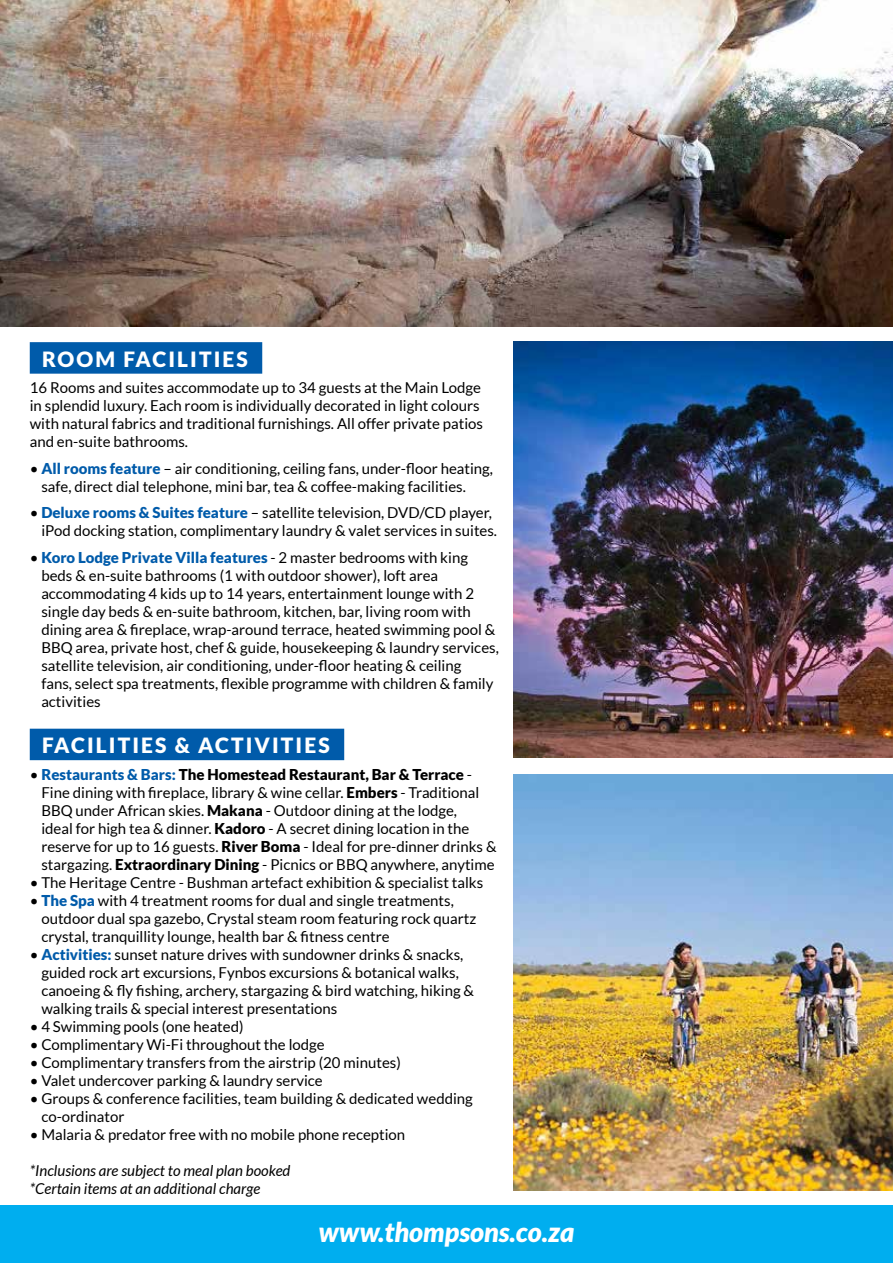
<style>
.page{position:relative;width:893px;height:1263px;background:#fff}
.page>*{position:absolute;margin:0;border:0;box-sizing:border-box;transform-origin:0 0}
.t1{font:italic 900 27px "Lato";color:#fff}
.t2{font:900 21px "Lato";letter-spacing:.1em;color:#fff}
.t3{font:15px/18px "Lato";color:#000}
.t4{font:italic 15px/18px "Lato";color:#000}
.s1{font-weight:900;color:#005baa}
.s2{font-weight:900}
</style>
<div class="page">
<img style="left:513px;top:341px;width:380px;height:417px">
<img style="left:513px;top:774px;width:380px;height:417px">
<div style="left:0;top:1205px;width:893px;height:58px;background:#00aeef"></div>
<img style="left:0;top:0;width:893px;height:326px">
<div style="left:30px;top:342px;width:232px;height:32px;background:#005baa"></div>
<div style="left:30px;top:729px;width:314px;height:31px;background:#005baa"></div>
<h2 class="t2" style="left:42px;top:347px;width:207px">ROOM FACILITIES</h2>
<p class="t3" style="left:30px;top:379px;width:455px">16 Rooms and suites accommodate up to 34 guests at the Main Lodge in splendid luxury. Each room is individually decorated in light colours with natural fabrics and traditional furnishings. All offer private patios and en-suite bathrooms.</p>
<p class="t3" style="left:41px;top:459px;width:453px;text-indent:-12px">• <span class="s1">All rooms feature</span> – air conditioning, ceiling fans, under-floor heating, safe, direct dial telephone, mini bar, tea &amp; coffee-making facilities.</p>
<p class="t3" style="left:41px;top:504px;width:457px;text-indent:-12px">• <span class="s1">Deluxe rooms &amp; Suites feature</span> – satellite television, DVD/CD player, iPod docking station, complimentary laundry &amp; valet services in suites.</p>
<p class="t3" style="left:41px;top:548px;width:459px;text-indent:-12px">• <span class="s1">Koro Lodge Private Villa features</span> - 2 master bedrooms with king beds &amp; en-suite bathrooms (1 with outdoor shower), loft area accommodating 4 kids up to 14 years, entertainment lounge with 2 single day beds &amp; en-suite bathroom, kitchen, bar, living room with dining area &amp; fireplace, wrap-around terrace, heated swimming pool &amp; BBQ area, private host, chef &amp; guide, housekeeping &amp; laundry services, satellite television, air conditioning, under-floor heating &amp; ceiling<br>fans, select spa treatments, flexible programme with children &amp; family activities</p>
<h2 class="t2" style="left:42px;top:733px;width:289px">FACILITIES &amp; ACTIVITIES</h2>
<p class="t3" style="left:41px;top:765px;width:457px;text-indent:-12px">• <span class="s1">Restaurants &amp; Bars:</span> <span class="s2">The Homestead Restaurant, Bar &amp; Terrace</span> - Fine dining with fireplace, library &amp; wine cellar. <span class="s2">Embers</span> - Traditional BBQ under African skies. <span class="s2">Makana</span> - Outdoor dining at the lodge,<br>ideal for high tea &amp; dinner. <span class="s2">Kadoro</span> - A secret dining location in the reserve for up to 16 guests. <span class="s2">River Boma</span> - Ideal for pre-dinner drinks &amp; stargazing. <span class="s2">Extraordinary Dining</span> - Picnics or BBQ anywhere, anytime</p>
<p class="t3" style="left:30px;top:873px;width:455px">• The Heritage Centre - Bushman artefact exhibition &amp; specialist talks</p>
<p class="t3" style="left:41px;top:891px;width:436px;text-indent:-12px">• <span class="s1">The Spa</span> with 4 treatment rooms for dual and single treatments, outdoor dual spa gazebo, Crystal steam room featuring rock quartz crystal, tranquillity lounge, health bar &amp; fitness centre</p>
<p class="t3" style="left:41px;top:945px;width:434px;text-indent:-12px">• <span class="s1">Activities:</span> sunset nature drives with sundowner drinks &amp; snacks, guided rock art excursions, Fynbos excursions &amp; botanical walks, canoeing &amp; fly fishing, archery, stargazing &amp; bird watching, hiking &amp; walking trails &amp; special interest presentations</p>
<p class="t3" style="left:30px;top:1017px;width:215px">• 4 Swimming pools (one heated)</p>
<p class="t3" style="left:30px;top:1035px;width:296px">• Complimentary Wi-Fi throughout the lodge</p>
<p class="t3" style="left:30px;top:1053px;width:373px">• Complimentary transfers from the airstrip (20 minutes)</p>
<p class="t3" style="left:30px;top:1071px;width:295px">• Valet undercover parking &amp; laundry service</p>
<p class="t3" style="left:41px;top:1089px;width:433px;text-indent:-12px">• Groups &amp; conference facilities, team building &amp; dedicated wedding co-ordinator</p>
<p class="t3" style="left:30px;top:1125px;width:377px">• Malaria &amp; predator free with no mobile phone reception</p>
<p class="t4" style="left:30px;top:1162px;width:262px">*Inclusions are subject to meal plan booked *Certain items at an additional charge</p>
<h1 class="t1" style="left:319px;top:1216px;width:257px">www.thompsons.co.za</h1>
</div>
